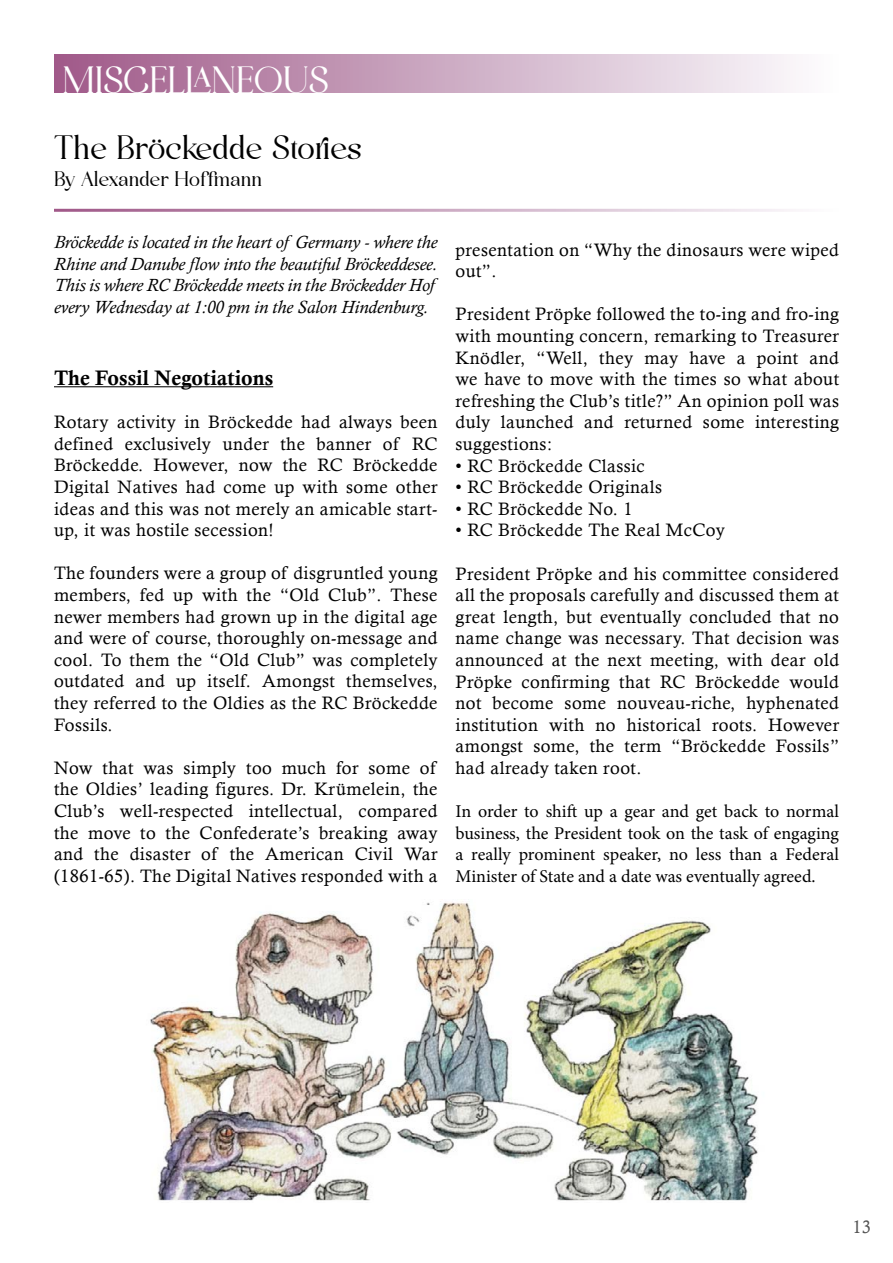
<style>
.page{position:relative;width:893px;height:1263px;background:#fff}
.page>*{position:absolute;margin:0;border:0;box-sizing:border-box;transform-origin:0 0}
.t1{font:27px "agright";color:#fff}
.t2{font:24px "agright";color:#000}
.t3{font:21px "Calis MT Bol";color:#000}
.t4{font:18px/21.6px "Calisto";letter-spacing:.025em;color:#000;text-align:justify}
.t5{font:italic 18px/21.6px "Calisto";color:#000}
.t6{font:18px/21.6px "Minion Pro";letter-spacing:-.005em;color:#000;text-align:justify}
.t7{font:18px "Calisto";color:#545454}
.t8{font:15px "agright";color:#000}
</style>
<div class="page">
<div style="left:54px;top:54px;width:785px;height:38px;background:linear-gradient(to right,#9e5888,#fcfeff)"></div>
<hr style="left:54px;top:386px;width:219px;height:1px;background:#000">
<img style="left:150px;top:901px;width:608px;height:300px">
<h1 class="t1" style="left:63px;top:68px;width:268px">MISCELLANEOUS</h1>
<h2 class="t2" style="left:54px;top:137px;width:309px">The Bröckedde Stories</h2>
<p class="t8" style="left:54px;top:172px;width:210px">By Alexander Hoffmann</p>
<p class="t5" style="left:54px;top:231px;width:385px">Bröckedde is located in the heart of Germany - where the Rhine and Danube flow into the beautiful Bröckeddesee.<br>This is where RC Bröckedde meets in the Bröckedder Hof every Wednesday at 1:00 pm in the Salon Hindenburg.</p>
<p class="t3" style="left:54px;top:366px;width:221px">The Fossil Negotiations</p>
<p class="t4" style="left:54px;top:411px;width:385px">Rotary activity in Bröckedde had always been defined exclusively under the banner of RC Bröckedde. However, now the RC Bröckedde Digital Natives had come up with some other ideas and this was not merely an amicable start&shy;up, it was hostile secession!</p>
<p class="t4" style="left:54px;top:562px;width:385px">The founders were a group of disgruntled young members, fed up with the “Old Club”. These newer members had grown up in the digital age and were of course, thoroughly on-message and cool. To them the “Old Club” was completely outdated and up itself. Amongst themselves, they referred to the Oldies as the RC Bröckedde Fossils.</p>
<p class="t4" style="left:54px;top:757px;width:385px">Now that was simply too much for some of the Oldies’ leading figures. Dr. Krümelein, the Club’s well-respected intellectual, compared the move to the Confederate’s breaking away and the disaster of the American Civil War (1861-65). The Digital Natives responded with a</p>
<p class="t4" style="left:455px;top:238px;width:385px">presentation on “Why the dinosaurs were wiped out”.</p>
<p class="t4" style="left:455px;top:303px;width:385px">President Pröpke followed the to-ing and fro-ing with mounting concern, remarking to Treasurer Knödler, “Well, they may have a point and we have to move with the times so what about refreshing the Club’s title?” An opinion poll was duly launched and returned some interesting suggestions:</p>
<p class="t4" style="left:455px;top:454px;width:191px">• RC Bröckedde Classic</p>
<p class="t4" style="left:455px;top:476px;width:208px">• RC Bröckedde Originals</p>
<p class="t4" style="left:455px;top:498px;width:179px">• RC Bröckedde No. 1</p>
<p class="t4" style="left:455px;top:519px;width:271px">• RC Bröckedde The Real McCoy</p>
<p class="t4" style="left:455px;top:562px;width:385px">President Pröpke and his committee considered all the proposals carefully and discussed them at great length, but eventually concluded that no name change was necessary. That decision was announced at the next meeting, with dear old Pröpke confirming that RC Bröckedde would not become some nouveau-riche, hyphenated institution with no historical roots. However amongst some, the term “Bröckedde Fossils” had already taken root.</p>
<p class="t6" style="left:455px;top:801px;width:385px">In order to shift up a gear and get back to normal business, the President took on the task of engaging a really prominent speaker, no less than a Federal Minister of State and a date was eventually agreed.</p>
<p class="t7" style="left:852px;top:1216px;width:20px">13</p>
</div>
